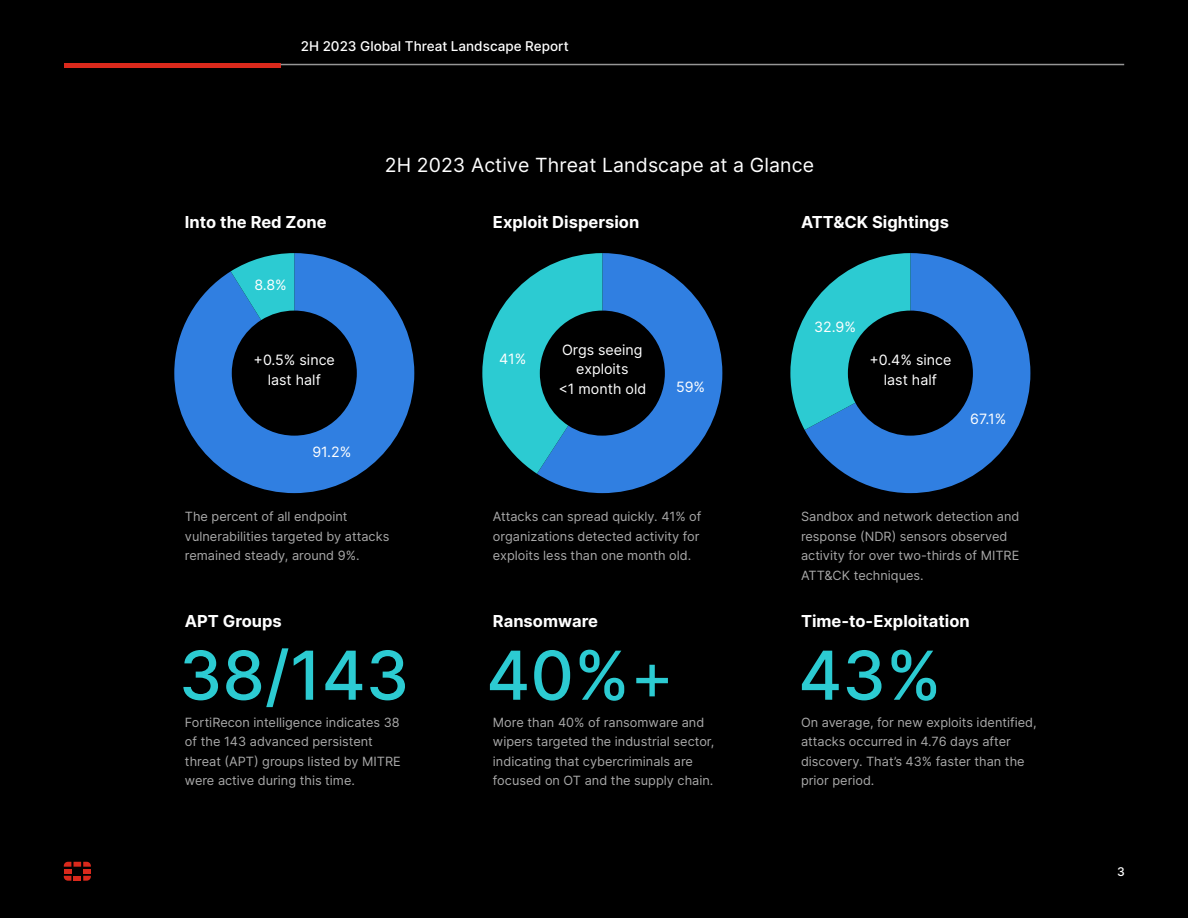
<style>
.page{position:relative;width:1188px;height:918px;background:#000}
.page>*{position:absolute;margin:0;border:0;box-sizing:border-box;transform-origin:0 0}
.t1{font:500 67.5px "Inter";color:#2ccbd2}
.t2{font:19.5px "Inter";letter-spacing:.005em;color:#fff}
.t3{font:700 16.5px "Inter";color:#fff}
.t4{font:14.25px/19.5px "Inter";color:#fff;text-align:center}
.t5{font:500 13.5px "Inter";color:#fff}
.t6{font:12.75px/19.5px "Inter";color:#a9a9a9}
.t7{font:500 12px "Inter";color:#fff}
.s1{font-weight:400}
</style>
<div class="page">
<hr style="left:64px;top:64px;width:217px;height:4px;background:#da291c">
<hr style="left:281px;top:64px;width:843px;height:1px;background:#969696">
<svg style="left:64px;top:862px;width:27px;height:19px"></svg>
<svg style="left:174px;top:253px;width:240px;height:240px;fill:#307fe1"></svg>
<svg style="left:231px;top:253px;width:63px;height:67px;background:#26a1b7"></svg>
<svg style="left:537px;top:253px;width:185px;height:240px;fill:#307fe1"></svg>
<svg style="left:482px;top:253px;width:120px;height:221px"></svg>
<svg style="left:805px;top:253px;width:225px;height:240px;fill:#307fe1"></svg>
<svg style="left:790px;top:253px;width:120px;height:177px"></svg>
<p class="t5" style="left:301px;top:36px;width:270px">2H 2023 Global Threat Landscape Report</p>
<p class="t2" style="left:385px;top:151px;width:431px">2H 2023 Active Threat Landscape at a Glance</p>
<p class="t3" style="left:185px;top:210px;width:143px">Into the Red Zone</p>
<p class="t3" style="left:493px;top:210px;width:148px">Exploit Dispersion</p>
<p class="t3" style="left:801px;top:210px;width:149px">ATT&amp;CK Sightings</p>
<p class="t4" style="left:254px;top:274px;width:34px">8.8%</p>
<p class="t4" style="left:254px;top:350px;width:83px">+0.5% since last half</p>
<p class="t4" style="left:312px;top:442px;width:41px">91.2%</p>
<p class="t4" style="left:499px;top:349px;width:29px">41%</p>
<p class="t4" style="left:814px;top:317px;width:43px">32.9%</p>
<p class="t4" style="left:558px;top:340px;width:89px">Orgs seeing exploits<br>&lt;1 month old</p>
<p class="t4" style="left:869px;top:350px;width:84px">+0.4% since last half</p>
<p class="t4" style="left:676px;top:377px;width:31px">59%</p>
<p class="t4" style="left:970px;top:409px;width:38px">67.1%</p>
<p class="t6" style="left:185px;top:507px;width:206px">The percent of all endpoint vulnerabilities targeted by attacks remained steady, around 9%.</p>
<p class="t6" style="left:493px;top:507px;width:210px">Attacks can spread quickly. 41% of organizations detected activity for exploits less than one month old.</p>
<p class="t6" style="left:801px;top:507px;width:220px">Sandbox and network detection and response (NDR) sensors observed activity for over two-thirds of MITRE<br>ATT&amp;CK techniques.</p>
<p class="t3" style="left:185px;top:609px;width:98px">APT Groups</p>
<p class="t3" style="left:493px;top:609px;width:106px">Ransomware</p>
<p class="t3" style="left:801px;top:609px;width:170px">Time-to-Exploitation</p>
<p class="t1" style="left:179px;top:626px;width:497px">38/143 40%<span class="s1">+</span></p>
<p class="t1" style="left:798px;top:626px;width:145px">43%</p>
<p class="t6" style="left:185px;top:712px;width:217px">FortiRecon intelligence indicates 38 of the 143 advanced persistent threat (APT) groups listed by MITRE were active during this time.</p>
<p class="t6" style="left:493px;top:712px;width:223px">More than 40% of ransomware and wipers targeted the industrial sector, indicating that cybercriminals are focused on OT and the supply chain.</p>
<p class="t6" style="left:801px;top:712px;width:237px">On average, for new exploits identified, attacks occurred in 4.76 days after discovery. That’s 43% faster than the prior period.</p>
<p class="t7" style="left:1117px;top:863px;width:9px">3</p>
</div>
